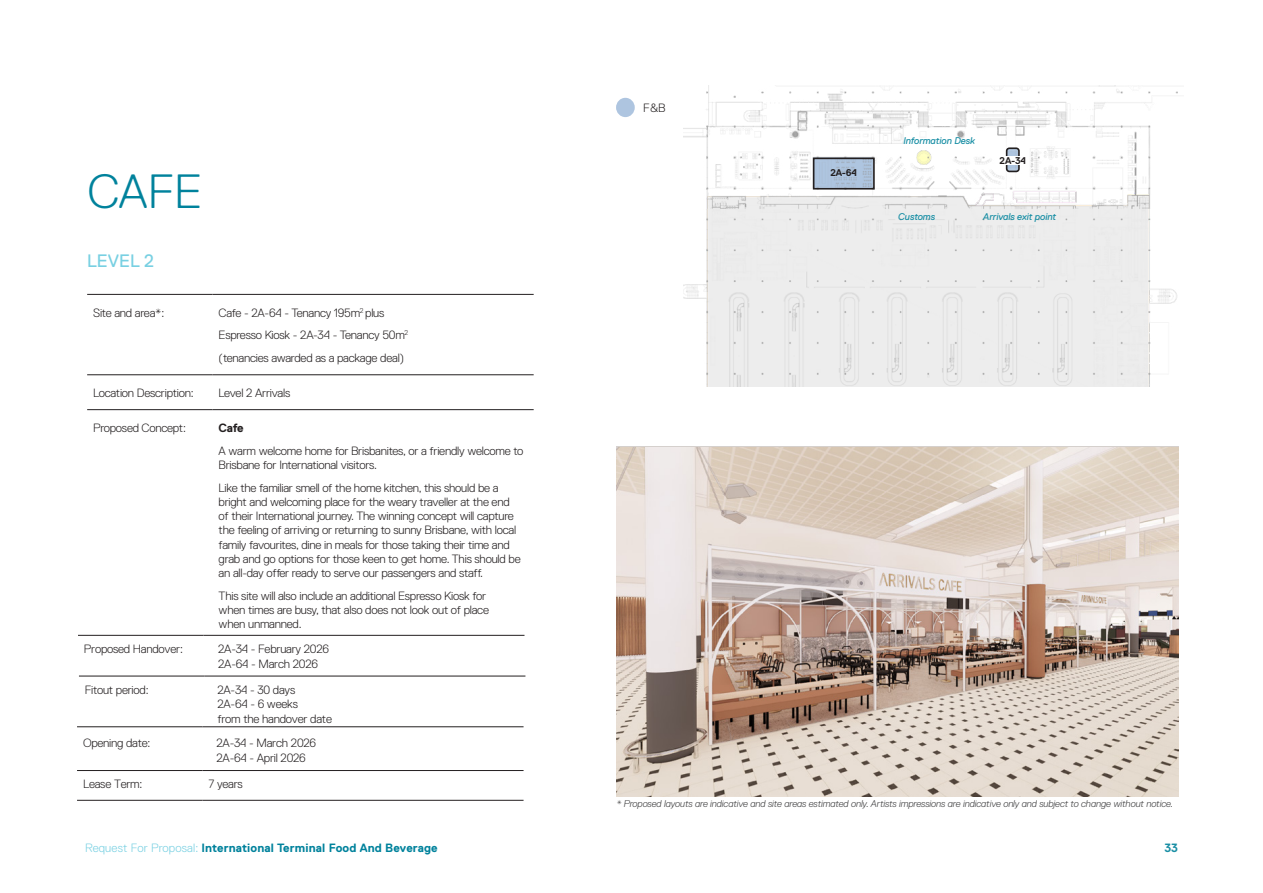
<style>
.page{position:relative;width:1263px;height:893px;background:#fff}
.page>*{position:absolute;margin:0;border:0;box-sizing:border-box;transform-origin:0 0}
.Hd_1{font:300 48px "Replica Pro";color:#00829c}
.Hd_3{font:18px "Replica Pro";color:#78d0e2}
.Body_small{font:300 12px/14.2px "Replica Pro";letter-spacing:-.02em;color:#231f20}
.t1{font:700 12px "Replica Pro";letter-spacing:.01em;color:#00829c}
.Body_small-2{font:700 12px "Replica Pro";color:#231f20}
.Body_Text{font:300 12px "Replica Pro";color:#231f20}
.t2{font:700 12px "Replica Pro";color:#1a8fa5}
.Footnote{font:italic 300 9.75px "Replica Pro";letter-spacing:-.01em;color:#3e3e3f}
.Map_labels{font:italic 9.75px "Replica Pro";letter-spacing:-.01em;color:#1a8fa5}
.Body_small-3{font:700 9.75px "Replica Pro";letter-spacing:-.02em;color:#231f20}
.s1{font-weight:300;color:#78d0e2}
</style>
<div class="page">
<hr style="left:87px;top:294px;width:126px;height:1px;background:#231f20">
<hr style="left:213px;top:294px;width:321px;height:1px;background:#231f20">
<hr style="left:87px;top:374px;width:126px;height:1px;background:#231f20">
<hr style="left:213px;top:374px;width:321px;height:1px;background:#231f20">
<hr style="left:87px;top:409px;width:126px;height:1px;background:#231f20">
<hr style="left:213px;top:409px;width:321px;height:1px;background:#231f20">
<img style="left:616px;top:447px;width:562px;height:350px">
<div style="left:616px;top:98px;width:19px;height:19px;background:#aec5e0;border-radius:50%"></div>
<img style="left:683px;top:85px;width:495px;height:302px">
<div style="left:813px;top:158px;width:62px;height:32px;border:2px solid #231f20"></div>
<div style="left:1006px;top:147px;width:14px;height:25px;border:2px solid #231f20;border-radius:3px"></div>
<div style="left:998px;top:156px;width:29px;height:9px;background:#fff"></div>
<hr style="left:78px;top:635px;width:125px;height:1px;background:#231f20">
<hr style="left:203px;top:635px;width:321px;height:1px;background:#231f20">
<hr style="left:79px;top:676px;width:125px;height:1px;background:#231f20">
<hr style="left:204px;top:676px;width:321px;height:1px;background:#231f20">
<hr style="left:77px;top:726px;width:125px;height:1px;background:#231f20">
<hr style="left:202px;top:726px;width:321px;height:1px;background:#231f20">
<hr style="left:77px;top:770px;width:125px;height:1px;background:#231f20">
<hr style="left:202px;top:770px;width:321px;height:1px;background:#231f20">
<hr style="left:77px;top:800px;width:125px;height:1px;background:#231f20">
<hr style="left:202px;top:800px;width:321px;height:1px;background:#231f20">
<p class="Hd_1" style="left:87px;top:164px;width:116px">CAFE</p>
<p class="Hd_3" style="left:87px;top:251px;width:68px">LEVEL 2</p>
<p class="Body_small" style="left:93px;top:305px;width:73px">Site and area*:</p>
<p class="Body_small" style="left:219px;top:305px;width:167px">Cafe - 2A-64 - Tenancy 195m<sup>2</sup> plus</p>
<p class="Body_small" style="left:219px;top:328px;width:191px">Espresso Kiosk - 2A-34 - Tenancy 50m<sup>2</sup></p>
<p class="Body_small" style="left:219px;top:351px;width:187px">(tenancies awarded as a package deal)</p>
<p class="Body_small" style="left:93px;top:386px;width:102px">Location Description:</p>
<p class="Body_small" style="left:219px;top:386px;width:73px">Level 2 Arrivals</p>
<p class="Body_small" style="left:93px;top:421px;width:94px">Proposed Concept:</p>
<p class="Body_small-2" style="left:219px;top:421px;width:27px">Cafe</p>
<p class="Body_small" style="left:219px;top:443px;width:306px">A warm welcome home for Brisbanites, or a friendly welcome to<br>Brisbane for International visitors.</p>
<p class="Body_small" style="left:219px;top:480px;width:304px">Like the familiar smell of the home kitchen, this should be a bright and welcoming place for the weary traveller at the end of their International journey. The winning concept will capture the feeling of arriving or returning to sunny Brisbane, with local family favourites, dine in meals for those taking their time and grab and go options for those keen to get home. This should be an all-day offer ready to serve our passengers and staff.</p>
<p class="Body_small" style="left:219px;top:588px;width:272px">This site will also include an additional Espresso Kiosk for when times are busy, that also does not look out of place when unmanned.</p>
<p class="Body_small" style="left:84px;top:642px;width:100px">Proposed Handover:</p>
<p class="Body_small" style="left:218px;top:642px;width:112px">2A-34 - February 2026<br>2A-64 - March 2026</p>
<p class="Body_small" style="left:85px;top:683px;width:65px">Fitout period:</p>
<p class="Body_small" style="left:217px;top:683px;width:116px">2A-34 - 30 days<br>2A-64 - 6 weeks<br>from the handover date</p>
<p class="Body_small" style="left:83px;top:736px;width:69px">Opening date:</p>
<p class="Body_small" style="left:216px;top:736px;width:101px">2A-34 - March 2026<br>2A-64 - April 2026</p>
<p class="Body_small" style="left:83px;top:777px;width:61px">Lease Term:</p>
<p class="Body_small" style="left:208px;top:777px;width:36px">7 years</p>
<p class="Body_Text" style="left:643px;top:101px;width:24px">F&amp;B</p>
<p class="Body_small-3" style="left:830px;top:168px;width:28px">2A-64</p>
<p class="Map_labels" style="left:903px;top:135px;width:73px">Information Desk</p>
<p class="Body_small-3" style="left:999px;top:155px;width:28px">2A-34</p>
<p class="Map_labels" style="left:898px;top:211px;width:38px">Customs</p>
<p class="Map_labels" style="left:983px;top:211px;width:74px">Arrivals exit point</p>
<p class="Footnote" style="left:616px;top:799px;width:559px">* Proposed layouts are indicative and site areas estimated only. Artists impressions are indicative only and subject to change without notice.</p>
<p class="t1" style="left:85px;top:841px;width:354px"><span class="s1">Request For Proposal:</span> International Terminal Food And Beverage</p>
<p class="t2" style="left:1164px;top:841px;width:15px">33</p>
</div>
